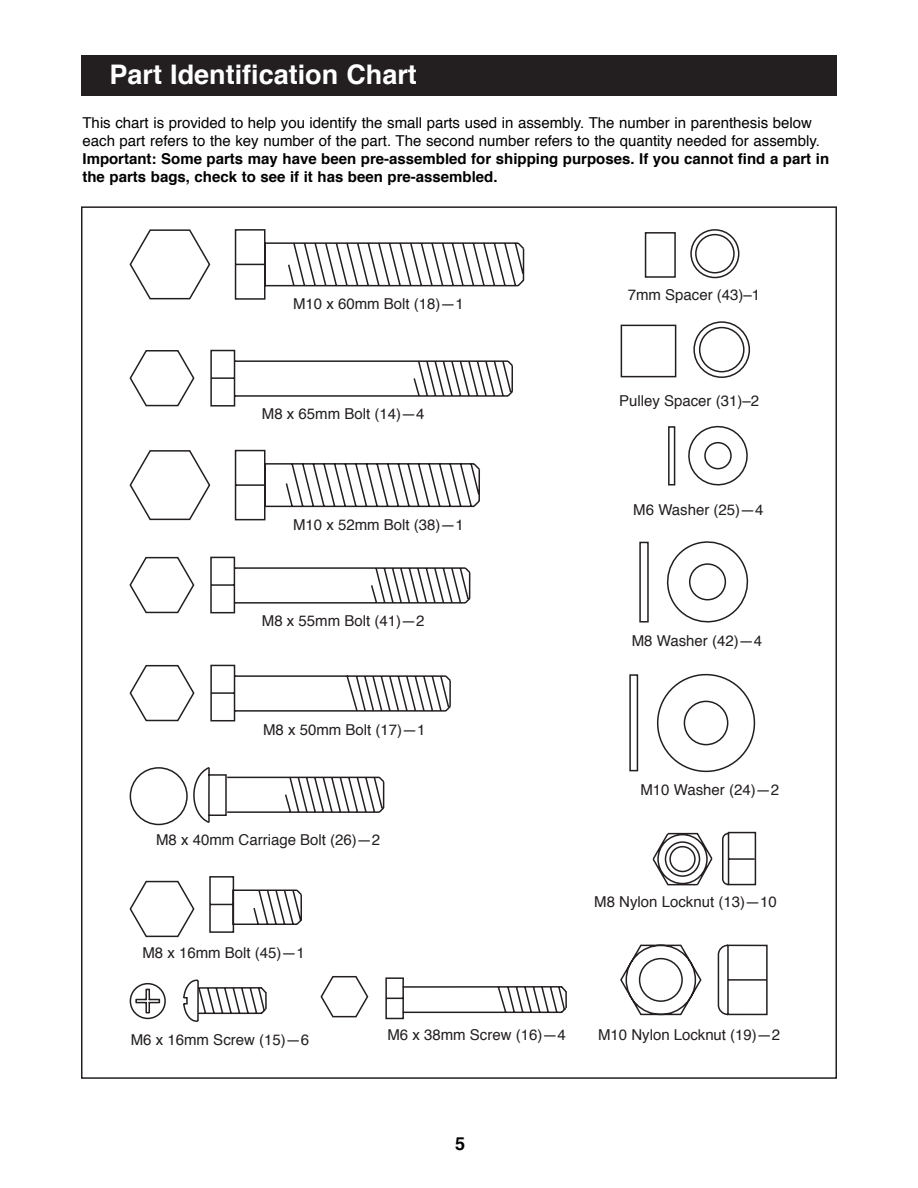
<style>
.page{position:relative;width:918px;height:1188px;background:#fff}
.page>*{position:absolute;margin:0;border:0;box-sizing:border-box;transform-origin:0 0}
.t1{font:700 27px "Helvetica";color:#fff}
.t2{font:700 18px "Helvetica";color:#000}
.t3{font:15px "Helvetica";color:#231f20}
.t4{font:15px/18px "Helvetica";color:#000}
.t5{font:700 15px/18px "Helvetica";color:#000}
</style>
<div class="page">
<svg style="left:129px;top:229px;width:396px;height:71px"></svg>
<svg style="left:183px;top:979px;width:84px;height:43px"></svg>
<svg style="left:129px;top:982px;width:37px;height:38px"></svg>
<svg style="left:751px;top:703px;width:5px;height:40px"></svg>
<svg style="left:620px;top:944px;width:148px;height:72px"></svg>
<svg style="left:644px;top:229px;width:96px;height:50px"></svg>
<svg style="left:129px;top:876px;width:173px;height:62px"></svg>
<svg style="left:129px;top:321px;width:622px;height:505px"></svg>
<svg style="left:320px;top:976px;width:247px;height:44px"></svg>
<svg style="left:652px;top:831px;width:105px;height:55px"></svg>
<svg style="left:667px;top:423px;width:84px;height:68px"></svg>
<div style="left:81px;top:56px;width:756px;height:40px;background:#231f20"></div>
<h1 class="t1" style="left:110px;top:65px;width:309px">Part Identification Chart</h1>
<p class="t4" style="left:82px;top:115px;width:739px">This chart is provided to help you identify the small parts used in assembly. The number in parenthesis below each part refers to the key number of the part. The second number refers to the quantity needed for assembly.</p>
<p class="t5" style="left:82px;top:151px;width:748px">Important: Some parts may have been pre-assembled for shipping purposes. If you cannot find a part in the parts bags, check to see if it has been pre-assembled.</p>
<p class="t3" style="left:293px;top:298px;width:172px">M10 x 60mm Bolt (18)—1</p>
<p class="t3" style="left:628px;top:290px;width:134px">7mm Spacer (43)–1</p>
<p class="t3" style="left:262px;top:408px;width:164px">M8 x 65mm Bolt (14)—4</p>
<p class="t3" style="left:619px;top:395px;width:142px">Pulley Spacer (31)–2</p>
<p class="t3" style="left:293px;top:519px;width:172px">M10 x 52mm Bolt (38)—1</p>
<p class="t3" style="left:633px;top:504px;width:132px">M6 Washer (25)—4</p>
<p class="t3" style="left:262px;top:615px;width:164px">M8 x 55mm Bolt (41)—2</p>
<p class="t3" style="left:263px;top:724px;width:164px">M8 x 50mm Bolt (17)—1</p>
<p class="t3" style="left:156px;top:834px;width:226px">M8 x 40mm Carriage Bolt (26)—2</p>
<p class="t3" style="left:142px;top:947px;width:164px">M8 x 16mm Bolt (45)—1</p>
<p class="t3" style="left:131px;top:1034px;width:180px">M6 x 16mm Screw (15)—6</p>
<p class="t3" style="left:387px;top:1029px;width:180px">M6 x 38mm Screw (16)—4</p>
<p class="t3" style="left:632px;top:635px;width:132px">M8 Washer (42)—4</p>
<p class="t3" style="left:640px;top:784px;width:140px">M10 Washer (24)—2</p>
<p class="t3" style="left:594px;top:896px;width:184px">M8 Nylon Locknut (13)—10</p>
<p class="t3" style="left:598px;top:1029px;width:184px">M10 Nylon Locknut (19)—2</p>
<p class="t2" style="left:455px;top:1137px;width:12px">5</p>
</div>
